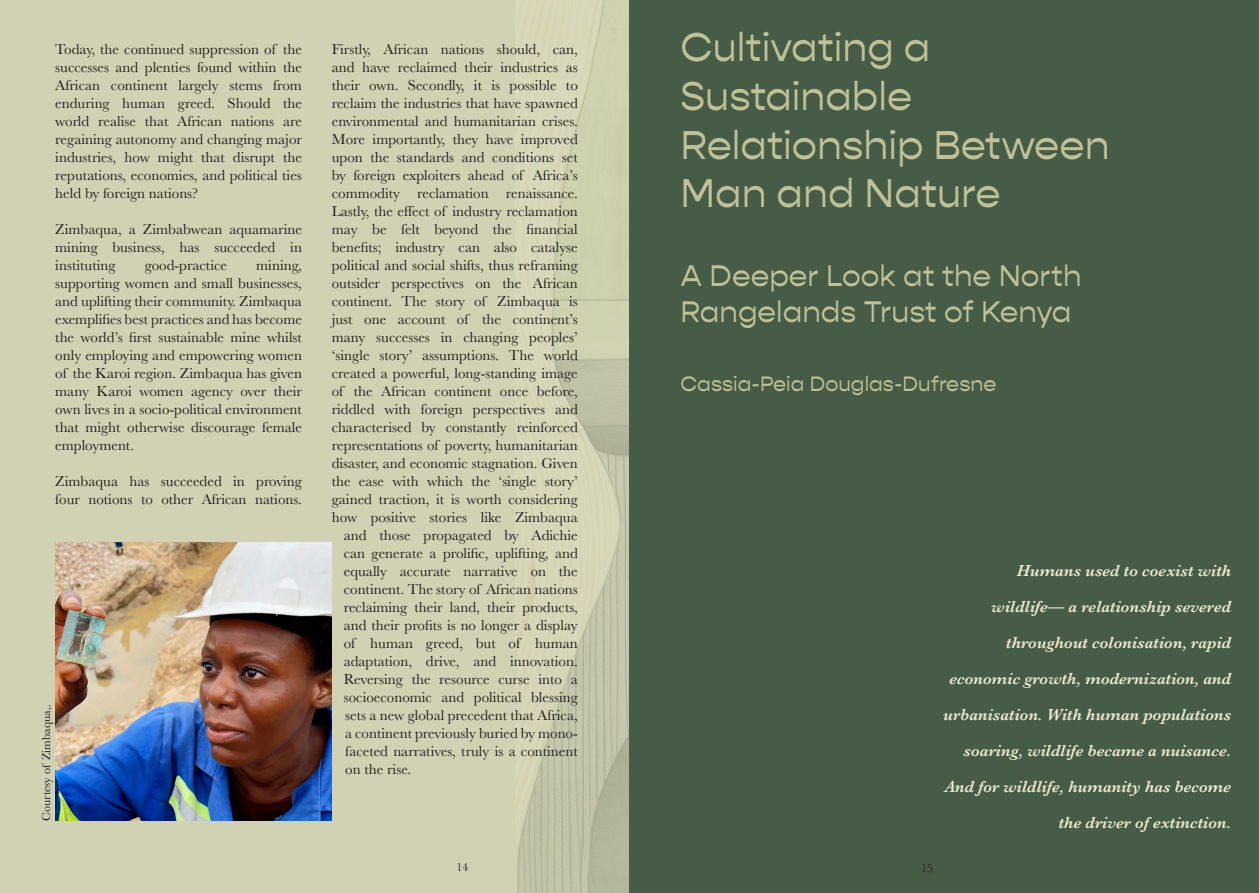
<style>
.page{position:relative;width:1259px;height:893px;background:#d1d2b3}
.page>*{position:absolute;margin:0;border:0;box-sizing:border-box;transform-origin:0 0}
.Article_Title{font:40.5px/48.6px "Gopher";color:#c0c197}
.Article_Title-2{font:30px/36px "Gopher";color:#c0c197}
.Article_Title-3{font:21px "Gopher";color:#c0c197}
.NA_paragraph{font:italic 600 16.5px/36px "Baskerville";color:#eeeacf;text-align:right}
.NA_paragraph-2{font:15px/18px "Baskerville";color:#231f20;text-align:justify}
.NA_paragraph-3{font:12px "Baskerville";color:#1a1a1a}
.NA_paragraph-4{font:12px "Baskerville";color:#231f20}
</style>
<div class="page">
<img style="left:515px;top:0;width:114px;height:893px">
<img style="left:55px;top:542px;width:277px;height:279px">
<div style="left:629px;top:0;width:630px;height:893px;background:#465c47"></div>
<p class="NA_paragraph-2" style="left:55px;top:40px;width:248px">Today, the continued suppression of the successes and plenties found within the African continent largely stems from enduring human greed. Should the world realise that African nations are regaining autonomy and changing major industries, how might that disrupt the reputations, economies, and political ties held by foreign nations?</p>
<p class="NA_paragraph-2" style="left:55px;top:220px;width:248px">Zimbaqua, a Zimbabwean aquamarine mining business, has succeeded in instituting</p>
<p class="NA_paragraph-2" style="left:55px;top:256px;width:248px;text-indent:201px">mining, supporting women and small businesses, and uplifting their community. Zimbaqua exemplifies best practices and has become the world’s first sustainable mine whilst only employing and empowering women of the Karoi region. Zimbaqua has given many Karoi women agency over their own lives in a socio-political environment that might otherwise discourage female employment.</p>
<p class="NA_paragraph-2" style="left:55px;top:472px;width:248px">Zimbaqua has succeeded in proving four notions to other African nations.</p>
<p class="NA_paragraph-2" style="left:145px;top:256px;width:84px">good-practice</p>
<p class="NA_paragraph-3" style="left:39px;top:821px;width:118px;rotate:-90deg">Courtesy of Zimbaqua,.</p>
<p class="NA_paragraph-2" style="left:332px;top:40px;width:247px">Firstly, African nations should, can,</p>
<p class="NA_paragraph-2" style="left:332px;top:58px;width:247px">and have reclaimed their industries as</p>
<p class="NA_paragraph-2" style="left:332px;top:76px;width:248px">their own. Secondly, it is possible to</p>
<p class="NA_paragraph-2" style="left:332px;top:94px;width:248px">reclaim the industries that have spawned</p>
<p class="NA_paragraph-2" style="left:332px;top:112px;width:247px">environmental and humanitarian crises.</p>
<p class="NA_paragraph-2" style="left:332px;top:130px;width:247px">More importantly, they have improved</p>
<p class="NA_paragraph-2" style="left:332px;top:148px;width:248px">upon the standards and conditions set</p>
<p class="NA_paragraph-2" style="left:332px;top:166px;width:247px">by foreign exploiters ahead of Africa’s</p>
<p class="NA_paragraph-2" style="left:332px;top:184px;width:248px">commodity reclamation renaissance.</p>
<p class="NA_paragraph-2" style="left:332px;top:202px;width:248px">Lastly, the effect of industry reclamation</p>
<p class="NA_paragraph-2" style="left:332px;top:220px;width:247px">may be felt beyond the financial</p>
<p class="NA_paragraph-2" style="left:332px;top:238px;width:248px">benefits; industry can also catalyse</p>
<p class="NA_paragraph-2" style="left:332px;top:256px;width:248px">political and social shifts, thus reframing</p>
<p class="NA_paragraph-2" style="left:332px;top:274px;width:248px">outsider perspectives on the African</p>
<p class="NA_paragraph-2" style="left:332px;top:292px;width:247px">continent. The story of Zimbaqua is</p>
<p class="NA_paragraph-2" style="left:332px;top:310px;width:247px">just one account of the continent’s</p>
<p class="NA_paragraph-2" style="left:332px;top:328px;width:248px">many successes in changing peoples’</p>
<p class="NA_paragraph-2" style="left:332px;top:346px;width:247px">‘single story’ assumptions. The world</p>
<p class="NA_paragraph-2" style="left:332px;top:364px;width:248px">created a powerful, long-standing image</p>
<p class="NA_paragraph-2" style="left:332px;top:382px;width:248px">of the African continent once before,</p>
<p class="NA_paragraph-2" style="left:332px;top:400px;width:247px">riddled with foreign perspectives and</p>
<p class="NA_paragraph-2" style="left:332px;top:418px;width:248px">characterised by constantly reinforced</p>
<p class="NA_paragraph-2" style="left:332px;top:436px;width:247px">representations of poverty, humanitarian</p>
<p class="NA_paragraph-2" style="left:332px;top:454px;width:248px">disaster, and economic stagnation. Given</p>
<p class="NA_paragraph-2" style="left:332px;top:472px;width:248px">the ease with which the ‘single story’</p>
<p class="NA_paragraph-2" style="left:332px;top:490px;width:247px">gained traction, it is worth considering</p>
<p class="NA_paragraph-2" style="left:332px;top:508px;width:248px">how positive stories like Zimbaqua</p>
<p class="NA_paragraph-2" style="left:344px;top:526px;width:236px">and those propagated by Adichie</p>
<p class="NA_paragraph-2" style="left:344px;top:544px;width:235px">can generate a prolific, uplifting, and</p>
<p class="NA_paragraph-2" style="left:344px;top:562px;width:236px">equally accurate narrative on the</p>
<p class="NA_paragraph-2" style="left:344px;top:580px;width:236px">continent. The story of African nations</p>
<p class="NA_paragraph-2" style="left:344px;top:598px;width:236px">reclaiming their land, their products,</p>
<p class="NA_paragraph-2" style="left:344px;top:616px;width:235px">and their profits is no longer a display</p>
<p class="NA_paragraph-2" style="left:344px;top:634px;width:235px">of human greed, but of human</p>
<p class="NA_paragraph-2" style="left:344px;top:652px;width:236px">adaptation, drive, and innovation.</p>
<p class="NA_paragraph-2" style="left:344px;top:670px;width:235px">Reversing the resource curse into a</p>
<p class="NA_paragraph-2" style="left:344px;top:688px;width:235px">socioeconomic and political blessing</p>
<p class="NA_paragraph-2" style="left:345px;top:706px;width:234px">sets a new global precedent that Africa,</p>
<p class="NA_paragraph-2" style="left:345px;top:724px;width:234px">a continent previously buried by mono-</p>
<p class="NA_paragraph-2" style="left:345px;top:742px;width:234px">faceted narratives, truly is a continent</p>
<p class="NA_paragraph-2" style="left:345px;top:760px;width:67px">on the rise.</p>
<p class="Article_Title" style="left:680px;top:24px;width:430px">Cultivating a<br>Sustainable<br>Relationship Between<br>Man and Nature</p>
<p class="Article_Title-2" style="left:680px;top:259px;width:402px">A Deeper Look at the North<br>Rangelands Trust of Kenya</p>
<p class="Article_Title-3" style="left:680px;top:372px;width:317px">Cassia-Peia Douglas-Dufresne</p>
<p class="NA_paragraph" style="left:943px;top:553px;width:289px">Humans used to coexist with wildlife— a relationship severed throughout colonisation, rapid economic growth, modernization, and urbanisation. With human populations soaring, wildlife became a nuisance.<br>And for wildlife, humanity has become the driver of extinction.</p>
<p class="NA_paragraph-4" style="left:456px;top:859px;width:13px">14</p>
<p class="NA_paragraph-4" style="left:921px;top:860px;width:28px">15 15</p>
</div>
